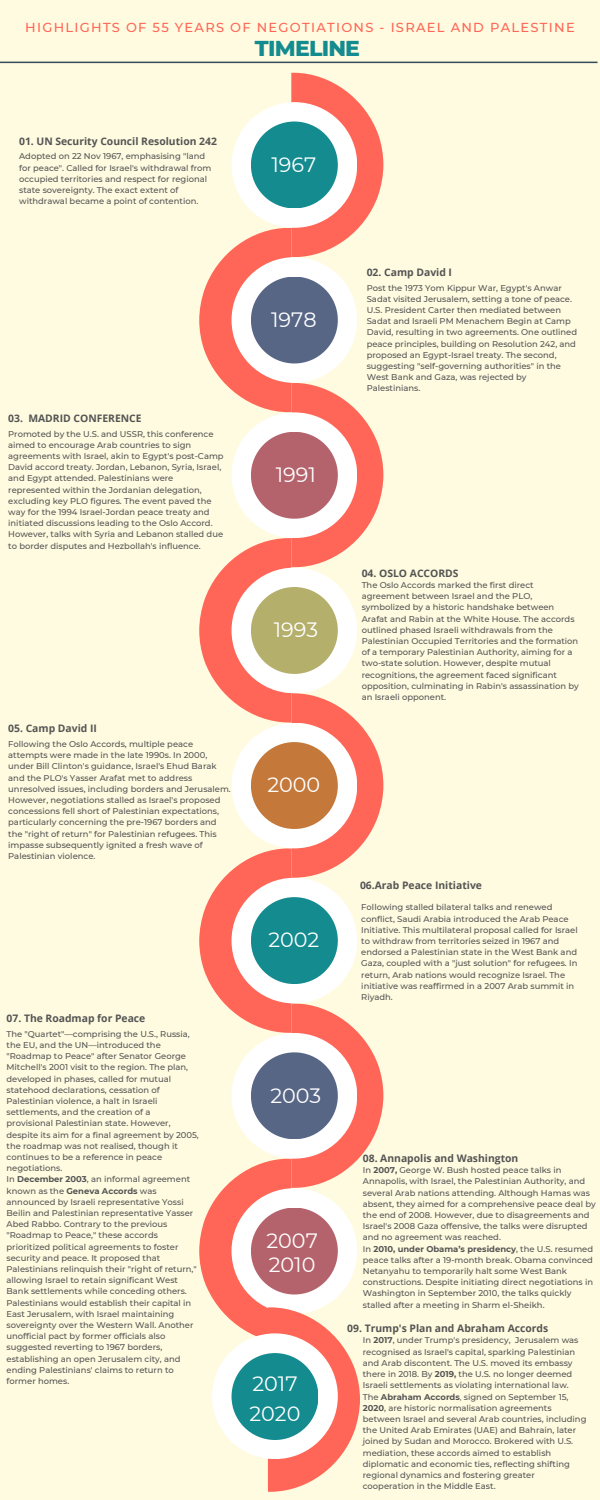
<style>
.page{position:relative;width:600px;height:1500px;background:#fffbe0}
.page>*{position:absolute;margin:0;border:0;box-sizing:border-box;transform-origin:0 0}
.t1{font:800 22px "Montserrat";letter-spacing:-.035em;color:#138b8f}
.t2{font:20.7px "Montserrat";color:#fff}
.t3{font:500 13px "Montserrat";letter-spacing:.1em;color:#ff6657}
.t4{font:700 10.4px "Open Sans";color:#545454}
.t5{font:500 8.4px/11.2px "Montserrat";color:#545454}
.s1{font-weight:700}
.s2{font-weight:400}
</style>
<div class="page">
<hr style="left:0;top:62px;width:598px;height:1px;background:#364a5a">
<svg style="left:199px;top:73px;width:184px;height:1419px"></svg>
<div style="left:212px;top:1333px;width:126px;height:126px;background:#fff;border-radius:50%"></div>
<div style="left:232px;top:1353px;width:86px;height:87px;background:#138b8f;border-radius:50%"></div>
<p class="t3" style="left:25px;top:20px;width:551px">HIGHLIGHTS OF 55 YEARS OF NEGOTIATIONS - ISRAEL AND PALESTINE</p>
<p class="t1" style="left:255px;top:34px;width:107px">TIMELINE</p>
<p class="t4" style="left:19px;top:133px;width:199px">01. UN Security Council Resolution 242</p>
<p class="t5" style="left:19px;top:151px;width:194px">Adopted on 22 Nov 1967, emphasising "land for peace". Called for Israel's withdrawal from occupied territories and respect for regional state sovereignty. The exact extent of withdrawal became a point of contention.</p>
<p class="t2" style="left:271px;top:152px;width:46px">1967</p>
<p class="t2" style="left:271px;top:307px;width:47px">1978</p>
<p class="t4" style="left:8px;top:411px;width:135px">03. MADRID CONFERENCE</p>
<p class="t5" style="left:8px;top:428px;width:217px">Promoted by the U.S. and USSR, this conference aimed to encourage Arab countries to sign agreements with Israel, akin to Egypt's post-Camp David accord treaty. Jordan, Lebanon, Syria, Israel, and Egypt attended. Palestinians were represented within the Jordanian delegation, excluding key PLO figures. The event paved the way for the 1994 Israel-Jordan peace treaty and initiated discussions leading to the Oslo Accord.<br>However, talks with Syria and Lebanon stalled due to border disputes and Hezbollah's influence.</p>
<p class="t2" style="left:276px;top:462px;width:42px">1991</p>
<p class="t2" style="left:274px;top:617px;width:46px">1993</p>
<p class="t4" style="left:8px;top:721px;width:90px">05. Camp David II</p>
<p class="t5" style="left:8px;top:738px;width:224px">Following the Oslo Accords, multiple peace attempts were made in the late 1990s. In 2000, under Bill Clinton's guidance, Israel's Ehud Barak and the PLO's Yasser Arafat met to address unresolved issues, including borders and Jerusalem.<br>However, negotiations stalled as Israel's proposed concessions fell short of Palestinian expectations, particularly concerning the pre-1967 borders and the "right of return" for Palestinian refugees. This impasse subsequently ignited a fresh wave of Palestinian violence.</p>
<p class="t2" style="left:267px;top:772px;width:54px">2000</p>
<p class="t4" style="left:7px;top:1011px;width:140px">07. The Roadmap for Peace</p>
<p class="t5" style="left:7px;top:1028px;width:194px">The "Quartet"—comprising the U.S., Russia, the EU, and the UN—introduced the "Roadmap to Peace" after Senator George Mitchell's 2001 visit to the region. The plan, developed in phases, called for mutual statehood declarations, cessation of Palestinian violence, a halt in Israeli settlements, and the creation of a provisional Palestinian state. However, despite its aim for a final agreement by 2005, the roadmap was not realised, though it continues to be a reference in peace negotiations.</p>
<p class="t5" style="left:7px;top:1174px;width:192px">In <span class="s1">December 2003</span>, an informal agreement known as the <span class="s1">Geneva Accords</span> was announced by Israeli representative Yossi Beilin and Palestinian representative Yasser Abed Rabbo. Contrary to the previous "Roadmap to Peace," these accords prioritized political agreements to foster security and peace. It proposed that Palestinians relinquish their "right of return," allowing Israel to retain significant West Bank settlements while conceding others.<br>Palestinians would establish their capital in East Jerusalem, with Israel maintaining sovereignty over the Western Wall. Another unofficial pact by former officials also suggested reverting to 1967 borders, establishing an open Jerusalem city, and ending Palestinians' claims to return to former homes.</p>
<p class="t2" style="left:268px;top:927px;width:52px">2002</p>
<p class="t2" style="left:270px;top:1083px;width:52px">2003</p>
<p class="t2" style="left:266px;top:1228px;width:53px">2007</p>
<p class="t2" style="left:269px;top:1252px;width:48px">2010</p>
<p class="t2" style="left:252px;top:1371px;width:47px">2017</p>
<p class="t2" style="left:249px;top:1401px;width:52px">2020</p>
<p class="t4" style="left:367px;top:265px;width:87px">02. Camp David I</p>
<p class="t5" style="left:367px;top:282px;width:212px">Post the 1973 Yom Kippur War, Egypt's Anwar Sadat visited Jerusalem, setting a tone of peace.<br>U.S. President Carter then mediated between Sadat and Israeli PM Menachem Begin at Camp David, resulting in two agreements. One outlined peace principles, building on Resolution 242, and proposed an Egypt-Israel treaty. The second, suggesting "self-governing authorities" in the West Bank and Gaza, was rejected by Palestinians.</p>
<p class="t4" style="left:362px;top:566px;width:98px">04. OSLO ACCORDS</p>
<p class="t5" style="left:362px;top:579px;width:219px">The Oslo Accords marked the first direct agreement between Israel and the PLO, symbolized by a historic handshake between Arafat and Rabin at the White House. The accords outlined phased Israeli withdrawals from the Palestinian Occupied Territories and the formation of a temporary Palestinian Authority, aiming for a two-state solution. However, despite mutual recognitions, the agreement faced significant opposition, culminating in Rabin's assassination by an Israeli opponent.</p>
<p class="t4" style="left:360px;top:878px;width:124px">06.Arab Peace Initiative</p>
<p class="t5" style="left:361px;top:902px;width:218px">Following stalled bilateral talks and renewed conflict, Saudi Arabia introduced the Arab Peace Initiative. This multilateral proposal called for Israel to withdraw from territories seized in 1967 and endorsed a Palestinian state in the West Bank and Gaza, coupled with a "just solution" for refugees. In return, Arab nations would recognize Israel. The initiative was reaffirmed in a 2007 Arab summit in Riyadh.</p>
<p class="t4" style="left:363px;top:1151px;width:157px">08. Annapolis and Washington</p>
<p class="t5" style="left:363px;top:1165px;width:235px">In <span class="s1">2007,</span> George W. Bush hosted peace talks in Annapolis, with Israel, the Palestinian Authority, and several Arab nations attending. Although Hamas was absent, they aimed for a comprehensive peace deal by the end of 2008. However, due to disagreements and Israel's 2008 Gaza offensive, the talks were disrupted and no agreement was reached.</p>
<p class="t5" style="left:363px;top:1243px;width:232px">In <span class="s1">2010, under Obama’s presidency</span>, the U.S. resumed peace talks after a 19-month break. Obama convinced Netanyahu to temporarily halt some West Bank constructions. Despite initiating direct negotiations in Washington in September 2010, the talks quickly stalled after a meeting in Sharm el-Sheikh.</p>
<p class="t4" style="left:347px;top:1321px;width:203px">09. Trump's Plan and Abraham Accords</p>
<p class="t5" style="left:363px;top:1335px;width:217px">In <span class="s1">2017</span>, under Trump's presidency, Jerusalem was recognised as Israel's capital, sparking Palestinian and Arab discontent. The U.S. moved its embassy there in 2018. By <span class="s1">2019,</span> the U.S. no longer deemed Israeli settlements as violating international law.</p>
<p class="t5" style="left:363px;top:1391px;width:225px">The <span class="s1">Abraham Accords</span><span class="s2">,</span> signed on September 15, <span class="s1">2020</span>, are historic normalisation agreements between Israel and several Arab countries, including the United Arab Emirates (UAE) and Bahrain, later joined by Sudan and Morocco. Brokered with U.S. mediation, these accords aimed to establish diplomatic and economic ties, reflecting shifting regional dynamics and fostering greater cooperation in the Middle East.</p>
</div>
